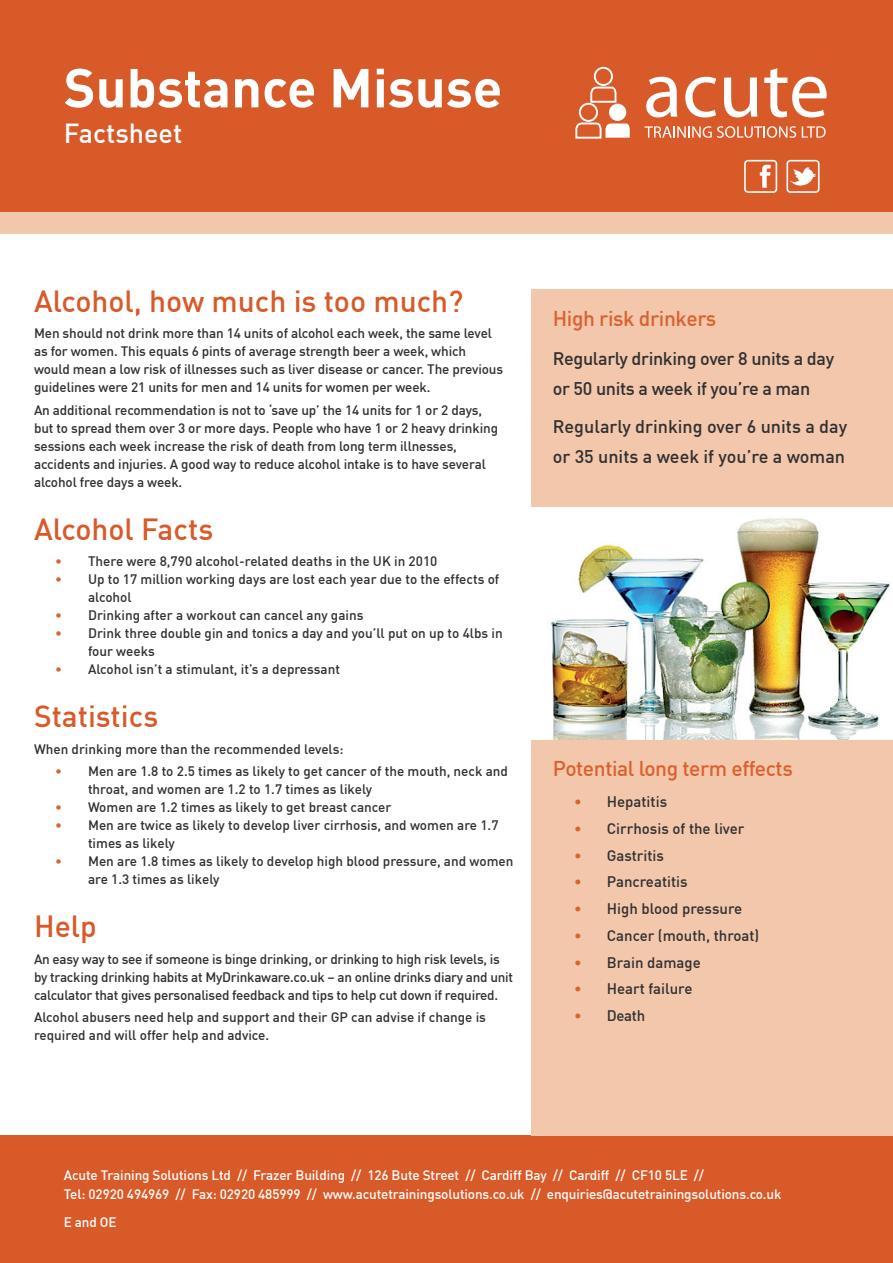
<style>
.page{position:relative;width:893px;height:1263px;background:#fff}
.page>*{position:absolute;margin:0;border:0;box-sizing:border-box;transform-origin:0 0}
.t1{font:700 54px "DIN";color:#fff}
.t2{font:500 30px "DIN";color:#d85a29}
.t3{font:500 27px "DIN";color:#fff}
.t4{font:500 21px "DIN";letter-spacing:-.02em;color:#d96230}
.t5{font:500 18px/30px "DIN";color:#312f30}
.t6{font:500 18px/30px "DIN";letter-spacing:-.02em;color:#312f30}
.t7{font:500 15px "DIN";color:#312f30}
.t8{font:500 13.5px/18px "DIN";letter-spacing:-.01em;color:#312f30}
.t9{font:500 13.5px/19.5px "DIN";letter-spacing:-.01em;color:#fff}
.s1{color:#d96230}
</style>
<div class="page">
<div style="left:0;top:1135px;width:893px;height:128px;background:#d85a29"></div>
<div style="left:0;top:0;width:893px;height:213px;background:#d85a29"></div>
<svg style="left:646px;top:77px;width:31px;height:40px"></svg>
<svg style="left:685px;top:77px;width:31px;height:40px"></svg>
<svg style="left:724px;top:78px;width:33px;height:39px"></svg>
<svg style="left:764px;top:68px;width:63px;height:49px"></svg>
<svg style="left:644px;top:126px;width:152px;height:12px"></svg>
<svg style="left:802px;top:126px;width:24px;height:12px"></svg>
<div style="left:609px;top:104px;width:17px;height:17px;background:#fff;border-radius:50%"></div>
<svg style="left:575px;top:122px;width:55px;height:17px"></svg>
<div style="left:579px;top:103px;width:19px;height:19px;border:2px solid #fff;border-radius:50%"></div>
<svg style="left:589px;top:86px;width:28px;height:18px"></svg>
<div style="left:594px;top:67px;width:19px;height:19px;border:2px solid #fff;border-radius:50%"></div>
<div style="left:0;top:213px;width:893px;height:21px;background:#f2c7ac"></div>
<svg style="left:744px;top:160px;width:33px;height:33px"></svg>
<svg style="left:786px;top:160px;width:33px;height:33px"></svg>
<div style="left:531px;top:289px;width:362px;height:846px;background:#f2c7ac"></div>
<img style="left:531px;top:507px;width:362px;height:232px">
<h1 class="t1" style="left:64px;top:53px;width:440px">Substance Misuse</h1>
<h3 class="t3" style="left:64px;top:116px;width:120px">Factsheet</h3>
<h2 class="t2" style="left:34px;top:282px;width:431px">Alcohol, how much is too much?</h2>
<p class="t8" style="left:34px;top:324px;width:471px">Men should not drink more than 14 units of alcohol each week, the same level as for women. This equals 6 pints of average strength beer a week, which would mean a low risk of illnesses such as liver disease or cancer. The previous guidelines were 21 units for men and 14 units for women per week.</p>
<p class="t8" style="left:34px;top:400px;width:466px">An additional recommendation is not to ‘save up’ the 14 units for 1 or 2 days, but to spread them over 3 or more days. People who have 1 or 2 heavy drinking sessions each week increase the risk of death from long term illnesses, accidents and injuries. A good way to reduce alcohol intake is to have several alcohol free days a week.</p>
<h2 class="t2" style="left:34px;top:510px;width:181px">Alcohol Facts</h2>
<p class="t8" style="left:55px;top:552px;width:384px"><span class="s1">•</span> There were 8,790 alcohol-related deaths in the UK in 2010</p>
<p class="t8" style="left:88px;top:570px;width:413px;text-indent:-33px"><span class="s1">•</span> Up to 17 million working days are lost each year due to the effects of alcohol</p>
<p class="t8" style="left:55px;top:606px;width:310px"><span class="s1">•</span> Drinking after a workout can cancel any gains</p>
<p class="t8" style="left:88px;top:624px;width:416px;text-indent:-33px"><span class="s1">•</span> Drink three double gin and tonics a day and you’ll put on up to 4lbs in four weeks</p>
<p class="t8" style="left:55px;top:660px;width:286px"><span class="s1">•</span> Alcohol isn’t a stimulant, it’s a depressant</p>
<h2 class="t2" style="left:34px;top:697px;width:126px">Statistics</h2>
<p class="t8" style="left:34px;top:739px;width:311px">When drinking more than the recommended levels:</p>
<p class="t8" style="left:88px;top:762px;width:421px;text-indent:-33px"><span class="s1">•</span> Men are 1.8 to 2.5 times as likely to get cancer of the mouth, neck and throat, and women are 1.2 to 1.7 times as likely</p>
<p class="t8" style="left:55px;top:798px;width:338px"><span class="s1">•</span> Women are 1.2 times as likely to get breast cancer</p>
<p class="t8" style="left:88px;top:816px;width:412px;text-indent:-33px"><span class="s1">•</span> Men are twice as likely to develop liver cirrhosis, and women are 1.7 times as likely</p>
<p class="t8" style="left:88px;top:852px;width:427px;text-indent:-33px"><span class="s1">•</span> Men are 1.8 times as likely to develop high blood pressure, and women are 1.3 times as likely</p>
<h2 class="t2" style="left:34px;top:907px;width:64px">Help</h2>
<p class="t8" style="left:34px;top:949px;width:481px">An easy way to see if someone is binge drinking, or drinking to high risk levels, is by tracking drinking habits at MyDrinkaware.co.uk – an online drinks diary and unit calculator that gives personalised feedback and tips to help cut down if required.</p>
<p class="t8" style="left:34px;top:1007px;width:454px">Alcohol abusers need help and support and their GP can advise if change is required and will offer help and advice.</p>
<h3 class="t4" style="left:553px;top:305px;width:165px">High risk drinkers</h3>
<h3 class="t6" style="left:553px;top:343px;width:283px">Regularly drinking over 8 units a day or 50 units a week if you’re a man</h3>
<h3 class="t5" style="left:553px;top:411px;width:296px">Regularly drinking over 6 units a day or 35 units a week if you’re a woman</h3>
<h3 class="t4" style="left:553px;top:755px;width:242px">Potential long term effects</h3>
<p class="t7" style="left:574px;top:792px;width:95px"><span class="s1">•</span> Hepatitis</p>
<p class="t7" style="left:574px;top:819px;width:172px"><span class="s1">•</span> Cirrhosis of the liver</p>
<p class="t7" style="left:574px;top:846px;width:92px"><span class="s1">•</span> Gastritis</p>
<p class="t7" style="left:574px;top:872px;width:115px"><span class="s1">•</span> Pancreatitis</p>
<p class="t7" style="left:574px;top:899px;width:170px"><span class="s1">•</span> High blood pressure</p>
<p class="t7" style="left:574px;top:926px;width:187px"><span class="s1">•</span> Cancer (mouth, throat)</p>
<p class="t7" style="left:574px;top:953px;width:128px"><span class="s1">•</span> Brain damage</p>
<p class="t7" style="left:574px;top:979px;width:120px"><span class="s1">•</span> Heart failure</p>
<p class="t7" style="left:574px;top:1006px;width:73px"><span class="s1">•</span> Death</p>
<p class="t9" style="left:64px;top:1164px;width:719px">Acute Training Solutions Ltd // Frazer Building // 126 Bute Street // Cardiff Bay // Cardiff // CF10 5LE //<br>Tel: 02920 494969 // Fax: 02920 485999 // www.acutetrainingsolutions.co.uk // enquiries@acutetrainingsolutions.co.uk</p>
<p class="t9" style="left:64px;top:1212px;width:54px">E and OE</p>
</div>
